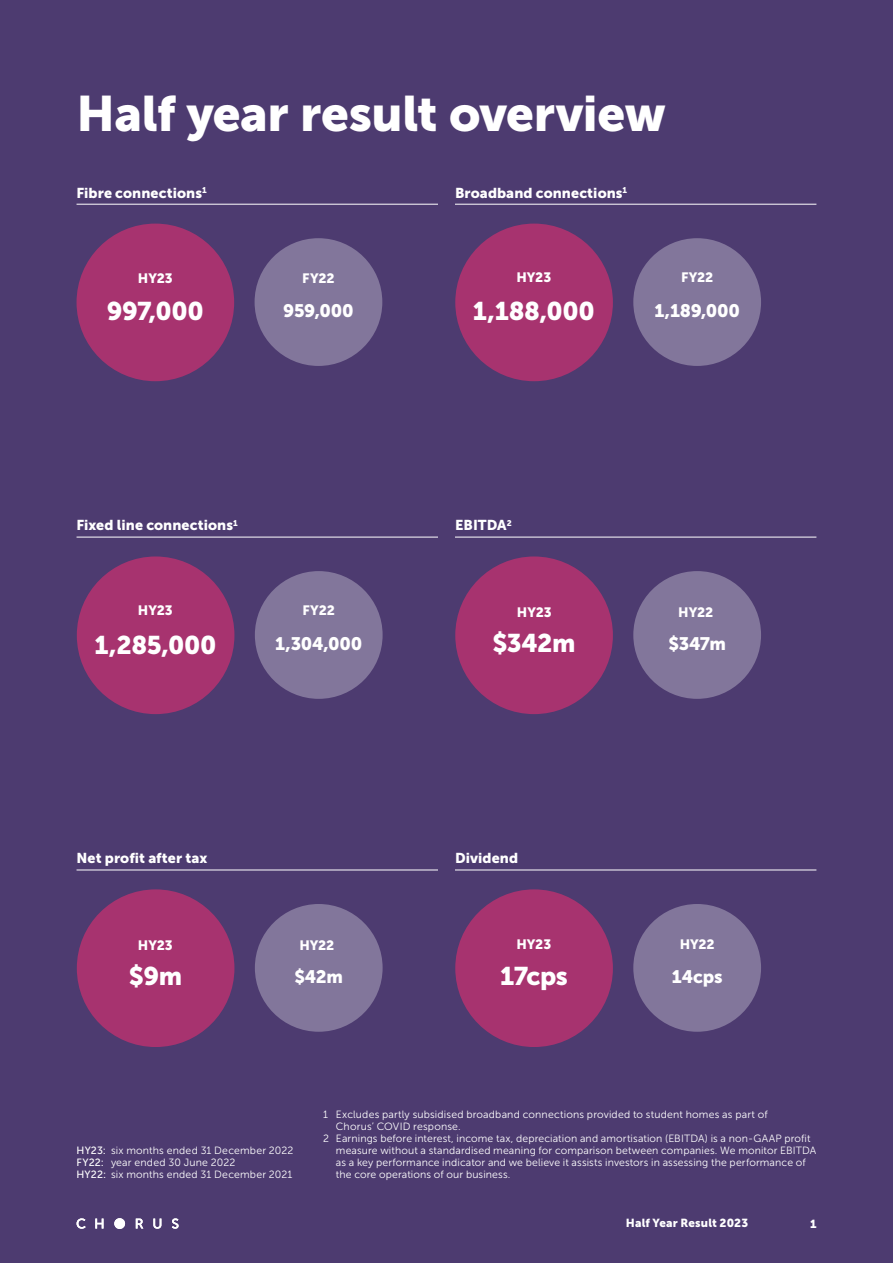
<style>
.page{position:relative;width:893px;height:1263px;background:#4d3b70}
.page>*{position:absolute;margin:0;border:0;box-sizing:border-box;transform-origin:0 0}
.t1{font:49.5px "Museo Sans 900";letter-spacing:-.01em;color:#fff}
.t2{font:25.5px "Museo Sans 900";letter-spacing:-.015em;color:#fff}
.t3{font:18px "Museo Sans 900";letter-spacing:-.015em;color:#fff}
.t4{font:14.25px "Museo Sans 900";letter-spacing:.005em;color:#fff}
.t5{font:13.5px "Museo Sans 900";letter-spacing:-.005em;color:#fff}
.t6{font:11.7px "Museo Sans 900";letter-spacing:.01em;color:#fff}
.t7{font:10.5px/12px "Museo Sans 300";letter-spacing:.015em;color:#fff}
.s1{font-family:"Museo Sans 500"}
</style>
<div class="page">
<svg style="left:77px;top:1218px;width:102px;height:11px"></svg>
<hr style="left:77px;top:204px;width:361px;height:1px;background:#fff">
<div style="left:77px;top:224px;width:157px;height:157px;background:#a7336f;border-radius:50%"></div>
<div style="left:255px;top:238px;width:127px;height:128px;background:#82769b;border-radius:50%"></div>
<hr style="left:455px;top:870px;width:361px;height:1px;background:#fff">
<div style="left:455px;top:889px;width:158px;height:158px;background:#a7336f;border-radius:50%"></div>
<div style="left:633px;top:904px;width:128px;height:128px;background:#82769b;border-radius:50%"></div>
<hr style="left:455px;top:204px;width:361px;height:1px;background:#fff">
<div style="left:455px;top:224px;width:158px;height:157px;background:#a7336f;border-radius:50%"></div>
<div style="left:633px;top:238px;width:128px;height:128px;background:#82769b;border-radius:50%"></div>
<hr style="left:77px;top:537px;width:361px;height:1px;background:#fff">
<div style="left:77px;top:556px;width:157px;height:158px;background:#a7336f;border-radius:50%"></div>
<div style="left:255px;top:571px;width:128px;height:128px;background:#82769b;border-radius:50%"></div>
<hr style="left:455px;top:537px;width:361px;height:1px;background:#fff">
<div style="left:455px;top:556px;width:158px;height:158px;background:#a7336f;border-radius:50%"></div>
<div style="left:633px;top:571px;width:128px;height:128px;background:#82769b;border-radius:50%"></div>
<hr style="left:77px;top:870px;width:361px;height:1px;background:#fff">
<div style="left:77px;top:889px;width:157px;height:158px;background:#a7336f;border-radius:50%"></div>
<div style="left:255px;top:904px;width:128px;height:128px;background:#82769b;border-radius:50%"></div>
<h1 class="t1" style="left:77px;top:85px;width:591px">Half year result overview</h1>
<h3 class="t4" style="left:77px;top:184px;width:132px">Fibre connections<sup>1</sup></h3>
<h3 class="t4" style="left:455px;top:184px;width:174px">Broadband connections<sup>1</sup></h3>
<p class="t5" style="left:138px;top:271px;width:36px">HY23</p>
<p class="t5" style="left:302px;top:271px;width:34px">FY22</p>
<p class="t5" style="left:516px;top:270px;width:36px">HY23</p>
<p class="t5" style="left:681px;top:270px;width:34px">FY22</p>
<h2 class="t2" style="left:107px;top:296px;width:99px">997,000</h2>
<h3 class="t3" style="left:283px;top:300px;width:72px">959,000</h3>
<h2 class="t2" style="left:473px;top:296px;width:124px">1,188,000</h2>
<h3 class="t3" style="left:654px;top:300px;width:87px">1,189,000</h3>
<h3 class="t4" style="left:77px;top:517px;width:163px">Fixed line connections<sup>1</sup></h3>
<h3 class="t4" style="left:455px;top:517px;width:58px">EBITDA<sup>2</sup></h3>
<p class="t5" style="left:138px;top:603px;width:36px">HY23</p>
<h2 class="t2" style="left:94px;top:631px;width:124px">1,285,000</h2>
<p class="t5" style="left:303px;top:603px;width:34px">FY22</p>
<h3 class="t3" style="left:275px;top:633px;width:89px">1,304,000</h3>
<p class="t5" style="left:536px;top:604px;width:17px">19</p>
<p class="t5" style="left:697px;top:604px;width:17px">18</p>
<h2 class="t2" style="left:492px;top:629px;width:85px">$342m</h2>
<p class="t5" style="left:517px;top:604px;width:36px">HY23</p>
<p class="t5" style="left:678px;top:604px;width:37px">HY22</p>
<h3 class="t3" style="left:668px;top:633px;width:59px">$347m</h3>
<h3 class="t4" style="left:77px;top:850px;width:132px">Net profit after tax</h3>
<h3 class="t4" style="left:455px;top:850px;width:65px">Dividend</h3>
<p class="t5" style="left:138px;top:937px;width:36px">HY23</p>
<p class="t5" style="left:301px;top:937px;width:36px">HY18</p>
<h3 class="t3" style="left:294px;top:966px;width:50px">$42m</h3>
<p class="t5" style="left:157px;top:937px;width:17px">19</p>
<h2 class="t2" style="left:129px;top:962px;width:55px">$9m</h2>
<p class="t5" style="left:299px;top:937px;width:37px">HY22</p>
<p class="t5" style="left:516px;top:937px;width:36px">HY23</p>
<h2 class="t2" style="left:500px;top:962px;width:69px">17cps</h2>
<p class="t5" style="left:680px;top:937px;width:37px">HY22</p>
<h3 class="t3" style="left:672px;top:966px;width:52px">14cps</h3>
<p class="t7" style="left:77px;top:1144px;width:219px"><span class="s1">HY23:</span> six months ended 31 December 2022<br><span class="s1">FY22:</span> year ended 30 June 2022<br><span class="s1">HY22:</span> six months ended 31 December 2021</p>
<p class="t7" style="left:323px;top:1108px;width:446px">1 Excludes partly subsidised broadband connections provided to student homes as part of</p>
<p class="t7" style="left:336px;top:1120px;width:126px">Chorus’ COVID response.</p>
<p class="t7" style="left:323px;top:1132px;width:489px">2 Earnings before interest, income tax, depreciation and amortisation (EBITDA) is a non-GAAP profit</p>
<p class="t7" style="left:336px;top:1144px;width:482px">measure without a standardised meaning for comparison between companies. We monitor EBITDA</p>
<p class="t7" style="left:336px;top:1156px;width:471px">as a key performance indicator and we believe it assists investors in assessing the performance of</p>
<p class="t7" style="left:336px;top:1168px;width:176px">the core operations of our business.</p>
<p class="t6" style="left:626px;top:1216px;width:124px">Half Year Result 2023</p>
<p class="t6" style="left:810px;top:1217px;width:8px">1</p>
</div>
